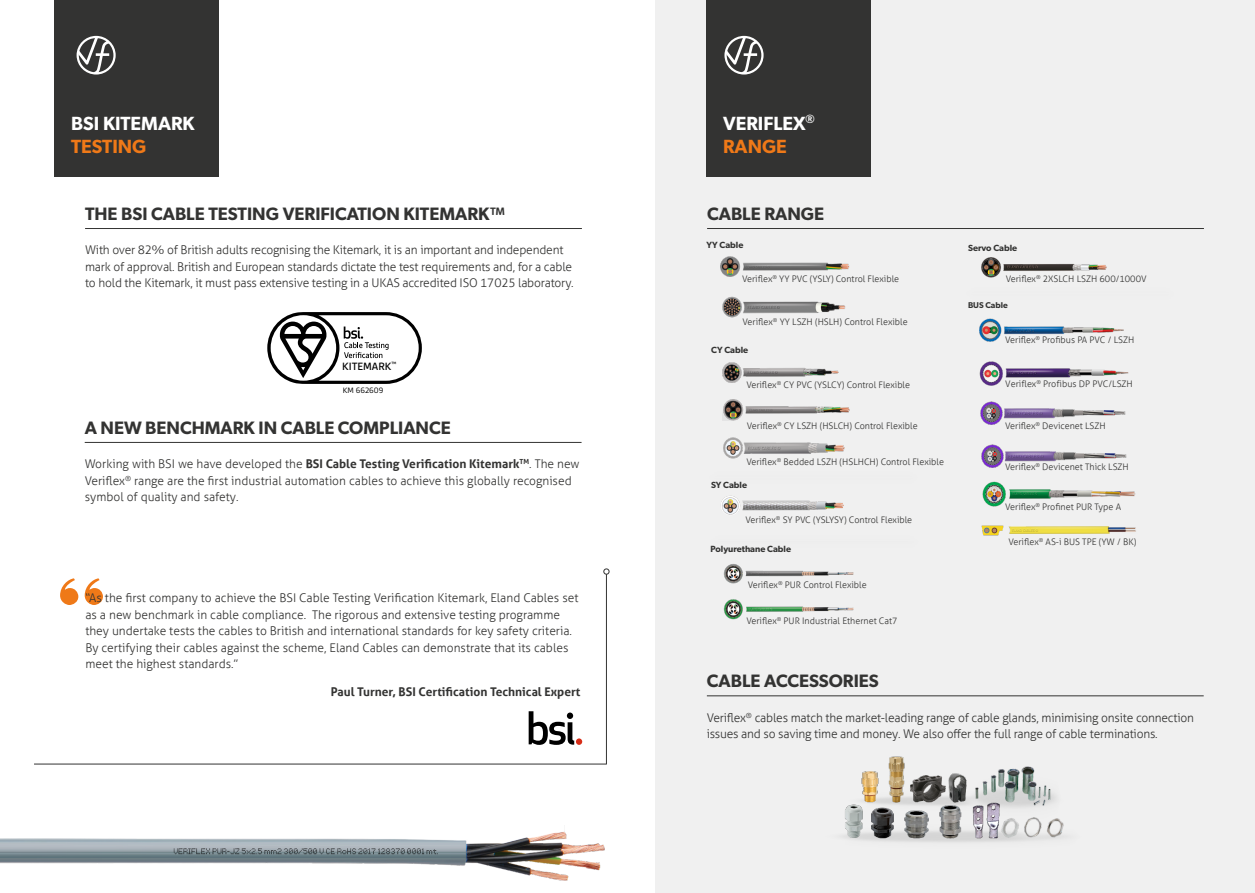
<style>
.page{position:relative;width:1255px;height:893px;background:#fff}
.page>*{position:absolute;margin:0;border:0;box-sizing:border-box;transform-origin:0 0}
.t1{font:600 19.2px/23px "Gibson";color:#fff}
.t2{font:600 19.2px "Gibson";color:#ef7918}
.t3{font:600 18px "Gibson";color:#333332}
.t4{font:300 12px/16.5px "Aller";letter-spacing:-.01em;color:#333332}
.t5{font:700 12px "Aller";color:#333332}
.t6{font:500 11.4px "Gesta";color:#000}
.t7{font:300 9px "Aller";color:#333332}
.t8{font:600 9px "Gibson";color:#333332}
.t9{font:600 8.4px "Gibson";color:#333332}
.t10{font:8.4px "Gesta";color:#000}
.s1{font-weight:700}
.s2{color:#ef7918}
</style>
<div class="page">
<div style="left:655px;top:0;width:599px;height:893px;background:#f0f0f0"></div>
<hr style="left:85px;top:442px;width:496px;height:1px;background:#333332">
<div style="left:706px;top:0;width:164px;height:176px;background:#333332"></div>
<svg style="left:60px;top:578px;width:43px;height:27px"></svg>
<hr style="left:606px;top:571px;width:1px;height:193px;background:#333332">
<hr style="left:34px;top:764px;width:572px;height:1px;background:#333332">
<svg style="left:603px;top:569px;width:6px;height:5px"></svg>
<svg style="left:528px;top:711px;width:46px;height:34px"></svg>
<div style="left:576px;top:738px;width:6px;height:7px;background:#d72d18;border-radius:50%"></div>
<hr style="left:85px;top:228px;width:497px;height:1px;background:#333332">
<hr style="left:706px;top:695px;width:497px;height:1px;background:#333332">
<hr style="left:707px;top:228px;width:496px;height:1px;background:#333332">
<img style="left:723px;top:437px;width:121px;height:21px">
<img style="left:720px;top:256px;width:129px;height:21px">
<img style="left:722px;top:296px;width:123px;height:21px">
<img style="left:722px;top:363px;width:116px;height:19px">
<img style="left:722px;top:399px;width:127px;height:21px">
<img style="left:721px;top:495px;width:122px;height:20px">
<img style="left:981px;top:257px;width:125px;height:20px">
<img style="left:723px;top:599px;width:130px;height:21px">
<img style="left:723px;top:564px;width:130px;height:20px">
<img style="left:981px;top:525px;width:155px;height:11px">
<img style="left:979px;top:318px;width:145px;height:24px">
<img style="left:979px;top:361px;width:149px;height:25px">
<img style="left:981px;top:444px;width:145px;height:24px">
<img style="left:980px;top:401px;width:145px;height:24px">
<img style="left:982px;top:481px;width:153px;height:26px">
<div style="left:54px;top:0;width:165px;height:176px;background:#333332"></div>
<svg style="left:77px;top:36px;width:39px;height:39px"></svg>
<img style="left:0;top:831px;width:605px;height:50px">
<svg style="left:724px;top:36px;width:39px;height:39px"></svg>
<img style="left:843px;top:756px;width:221px;height:86px">
<svg style="left:267px;top:312px;width:155px;height:72px"></svg>
<h1 class="t1" style="left:71px;top:112px;width:125px">BSI KITEMARK</h1>
<h1 class="t2" style="left:71px;top:135px;width:77px">TESTING</h1>
<h2 class="t3" style="left:85px;top:203px;width:422px">THE BSI CABLE TESTING VERIFICATION KITEMARK™</h2>
<p class="t4" style="left:85px;top:242px;width:490px">With over 82% of British adults recognising the Kitemark, it is an important and independent mark of approval. British and European standards dictate the test requirements and, for a cable to hold the Kitemark, it must pass extensive testing in a UKAS accredited ISO 17025 laboratory.</p>
<p class="t6" style="left:342px;top:360px;width:55px">KITEMARK<sup>™</sup></p>
<p class="t10" style="left:343px;top:385px;width:42px">KM 662609</p>
<h2 class="t3" style="left:85px;top:417px;width:367px">A NEW BENCHMARK IN CABLE COMPLIANCE</h2>
<p class="t4" style="left:85px;top:456px;width:496px">Working with BSI we have developed the <span class="s1">BSI Cable Testing Verification Kitemark</span><sup>TM</sup>. The new<br>Veriflex<sup>®</sup> range are the first industrial automation cables to achieve this globally recognised symbol of quality and safety.</p>
<p class="t4" style="left:85px;top:589px;width:494px">“As the first company to achieve the BSI Cable Testing Verification Kitemark, Eland Cables set as a new benchmark in cable compliance. The rigorous and extensive testing programme they undertake tests the cables to British and international standards for key safety criteria.<br>By certifying their cables against the scheme, Eland Cables can demonstrate that its cables meet the highest standards.”</p>
<p class="t5" style="left:331px;top:684px;width:251px">Paul Turner, BSI Certification Technical Expert</p>
<h1 class="t1" style="left:723px;top:111px;width:93px">VERIFLEX<sup>®<br></sup><span class="s2">RANGE</span></h1>
<h2 class="t3" style="left:707px;top:203px;width:119px">CABLE RANGE</h2>
<p class="t8" style="left:706px;top:239px;width:38px">YY Cable</p>
<p class="t7" style="left:742px;top:273px;width:159px">Veriflex<sup>®</sup> YY PVC (YSLY) Control Flexible</p>
<p class="t7" style="left:742px;top:316px;width:167px">Veriflex<sup>®</sup> YY LSZH (HSLH) Control Flexible</p>
<p class="t8" style="left:711px;top:344px;width:39px">CY Cable</p>
<p class="t7" style="left:746px;top:380px;width:165px">Veriflex<sup>®</sup> CY PVC (YSLCY) Control Flexible</p>
<p class="t7" style="left:746px;top:420px;width:172px">Veriflex<sup>®</sup> CY LSZH (HSLCH) Control Flexible</p>
<p class="t7" style="left:746px;top:456px;width:199px">Veriflex<sup>®</sup> Bedded LSZH (HSLHCH) Control Flexible</p>
<p class="t8" style="left:711px;top:480px;width:37px">SY Cable</p>
<p class="t7" style="left:745px;top:514px;width:168px">Veriflex<sup>®</sup> SY PVC (YSLYSY) Control Flexible</p>
<p class="t8" style="left:710px;top:543px;width:82px">Polyurethane Cable</p>
<p class="t7" style="left:747px;top:579px;width:120px">Veriflex<sup>®</sup> PUR Control Flexible</p>
<p class="t7" style="left:746px;top:615px;width:152px">Veriflex<sup>®</sup> PUR Industrial Ethernet Cat7</p>
<p class="t8" style="left:968px;top:242px;width:51px">Servo Cable</p>
<p class="t7" style="left:1005px;top:274px;width:142px">Veriflex<sup>®</sup> 2XSLCH LSZH 600/1000V</p>
<p class="t9" style="left:968px;top:300px;width:41px">BUS Cable</p>
<p class="t7" style="left:1005px;top:335px;width:131px">Veriflex<sup>®</sup> Profibus PA PVC / LSZH</p>
<p class="t7" style="left:1005px;top:378px;width:129px">Veriflex<sup>®</sup> Profibus DP PVC/LSZH</p>
<p class="t7" style="left:1005px;top:420px;width:102px">Veriflex<sup>®</sup> Devicenet LSZH</p>
<p class="t7" style="left:1005px;top:461px;width:125px">Veriflex<sup>®</sup> Devicenet Thick LSZH</p>
<p class="t7" style="left:1005px;top:501px;width:117px">Veriflex<sup>®</sup> Profinet PUR Type A</p>
<p class="t7" style="left:1008px;top:536px;width:129px">Veriflex<sup>®</sup> AS-i BUS TPE (YW / BK)</p>
<h2 class="t3" style="left:706px;top:670px;width:173px">CABLE ACCESSORIES</h2>
<p class="t4" style="left:706px;top:709px;width:488px">Veriflex<sup>®</sup> cables match the market-leading range of cable glands, minimising onsite connection issues and so saving time and money. We also offer the full range of cable terminations.</p>
</div>
